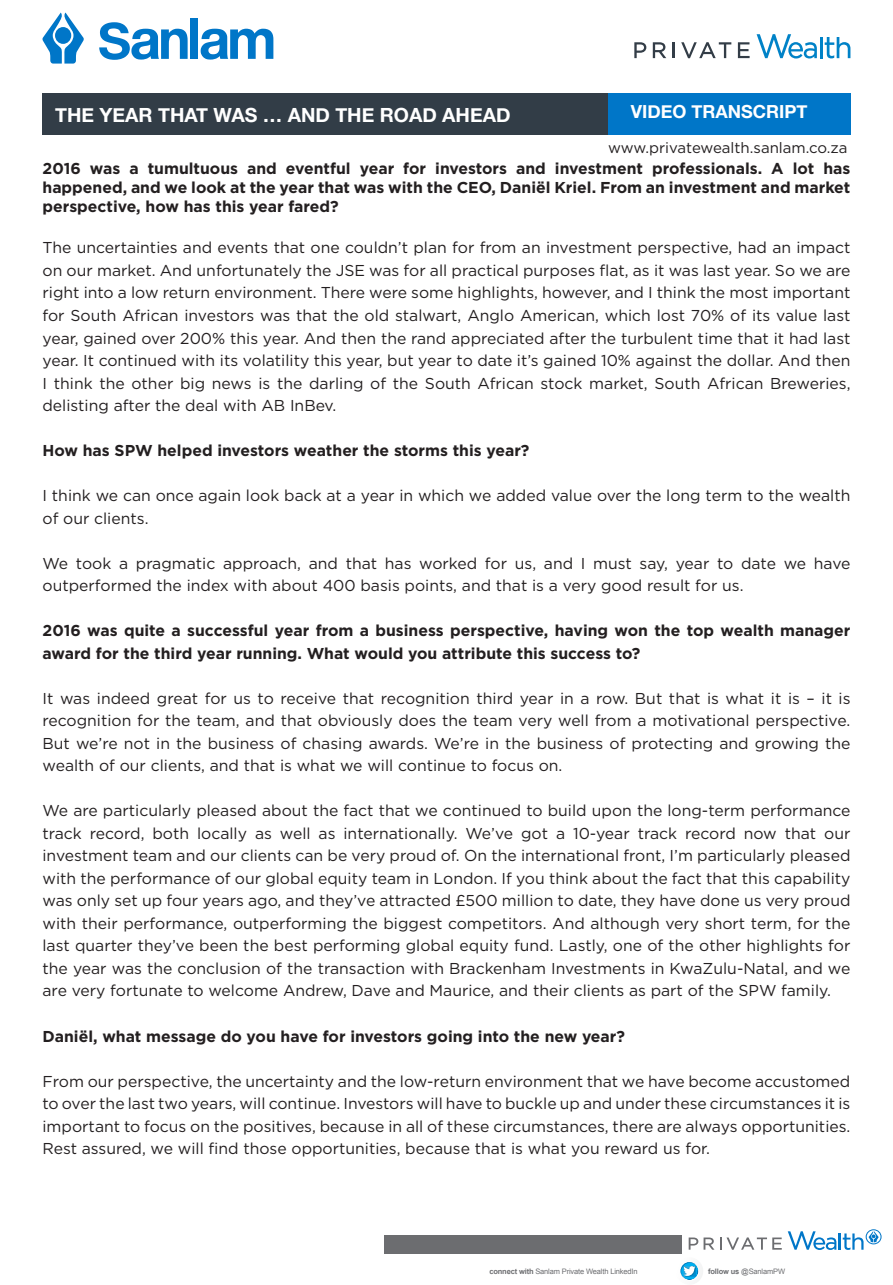
<style>
.page{position:relative;width:893px;height:1285px;background:#fff}
.page>*{position:absolute;margin:0;border:0;box-sizing:border-box;transform-origin:0 0}
.t1{font:700 19.5px "Helvetica Neue";color:#fff}
.t2{font:700 18px "Helvetica Neue";color:#fff}
.t3{font:15.75px/22.5px "Gotham";color:#231f20;text-align:justify}
.t4{font:700 15.75px/18.9px "Gotham";color:#231f20;text-align:justify}
.t5{font:15px "Gotham";color:#231f20}
.t6{font:7.5px "Arial";letter-spacing:-.02em;color:#6c6d70}
.s1{font-weight:700}
</style>
<div class="page">
<svg style="left:201px;top:29px;width:72px;height:31px"></svg>
<svg style="left:99px;top:22px;width:89px;height:38px"></svg>
<div style="left:191px;top:18px;width:7px;height:41px;background:#0076c8"></div>
<svg style="left:43px;top:13px;width:41px;height:51px"></svg>
<div style="left:55px;top:27px;width:16px;height:17px;background:#0076c8;border-radius:50%"></div>
<div style="left:43px;top:93px;width:565px;height:42px;background:#323d47"></div>
<div style="left:608px;top:93px;width:242px;height:42px;background:#0076c8"></div>
<svg style="left:757px;top:34px;width:60px;height:24px"></svg>
<hr style="left:820px;top:37px;width:3px;height:21px;background:#0082c7">
<svg style="left:825px;top:37px;width:25px;height:21px"></svg>
<svg style="left:634px;top:42px;width:12px;height:16px"></svg>
<svg style="left:653px;top:42px;width:13px;height:16px"></svg>
<svg style="left:673px;top:42px;width:2px;height:16px"></svg>
<svg style="left:681px;top:42px;width:50px;height:16px"></svg>
<svg style="left:738px;top:42px;width:12px;height:16px"></svg>
<div style="left:384px;top:1234px;width:297px;height:19px;background:#6c6d70"></div>
<svg style="left:680px;top:1262px;width:23px;height:20px"></svg>
<svg style="left:681px;top:1262px;width:18px;height:18px"></svg>
<svg style="left:689px;top:1237px;width:9px;height:12px"></svg>
<svg style="left:704px;top:1237px;width:78px;height:12px"></svg>
<svg style="left:788px;top:1229px;width:93px;height:20px"></svg>
<p class="t1" style="left:55px;top:103px;width:457px">THE YEAR THAT WAS … AND THE ROAD AHEAD</p>
<p class="t2" style="left:631px;top:101px;width:178px">VIDEO TRANSCRIPT</p>
<p class="t5" style="left:608px;top:138px;width:241px">www.privatewealth.sanlam.co.za</p>
<p class="t4" style="left:43px;top:159px;width:809px">2016 was a tumultuous and eventful year for investors and investment professionals. A lot has happened, and we look at the year that was with the CEO, Daniël Kriel. From an investment and market perspective, how has this year fared?</p>
<p class="t3" style="left:43px;top:236px;width:809px">The uncertainties and events that one couldn’t plan for from an investment perspective, had an impact on our market. And unfortunately the JSE was for all practical purposes flat, as it was last year. So we are right into a low return environment. There were some highlights, however, and I think the most important for South African investors was that the old stalwart, Anglo American, which lost 70% of its value last year, gained over 200% this year. And then the rand appreciated after the turbulent time that it had last year. It continued with its volatility this year, but year to date it’s gained 10% against the dollar. And then I think the other big news is the darling of the South African stock market, South African Breweries, delisting after the deal with AB InBev.</p>
<p class="t4" style="left:43px;top:441px;width:488px">How has SPW helped investors weather the storms this year?</p>
<p class="t3" style="left:43px;top:484px;width:809px">I think we can once again look back at a year in which we added value over the long term to the wealth of our clients.</p>
<p class="t3" style="left:43px;top:551px;width:809px">We took a pragmatic approach, and that has worked for us, and I must say, year to date we have outperformed the index with about 400 basis points, and that is a very good result for us.</p>
<p class="t4" style="left:43px;top:619px;width:809px;line-height:22.5px">2016 was quite a successful year from a business perspective, having won the top wealth manager award for the third year running. What would you attribute this success to?</p>
<p class="t3" style="left:43px;top:686px;width:810px">It was indeed great for us to receive that recognition third year in a row. But that is what it is – it is recognition for the team, and that obviously does the team very well from a motivational perspective.<br>But we’re not in the business of chasing awards. We’re in the business of protecting and growing the wealth of our clients, and that is what we will continue to focus on.</p>
<p class="t3" style="left:43px;top:799px;width:809px">We are particularly pleased about the fact that we continued to build upon the long-term performance track record, both locally as well as internationally. We’ve got a 10-year track record now that our investment team and our clients can be very proud of. On the international front, I’m particularly pleased with the performance of our global equity team in London. If you think about the fact that this capability was only set up four years ago, and they’ve attracted £500 million to date, they have done us very proud with their performance, outperforming the biggest competitors. And although very short term, for the last quarter they’ve been the best performing global equity fund. Lastly, one of the other highlights for the year was the conclusion of the transaction with Brackenham Investments in KwaZulu-Natal, and we are very fortunate to welcome Andrew, Dave and Maurice, and their clients as part of the SPW family.</p>
<p class="t4" style="left:43px;top:1026px;width:584px">Daniël, what message do you have for investors going into the new year?</p>
<p class="t3" style="left:43px;top:1069px;width:809px">From our perspective, the uncertainty and the low-return environment that we have become accustomed to over the last two years, will continue. Investors will have to buckle up and under these circumstances it is important to focus on the positives, because in all of these circumstances, there are always opportunities.<br>Rest assured, we will find those opportunities, because that is what you reward us for.</p>
<p class="t6" style="left:489px;top:1266px;width:150px"><span class="s1">connect with</span> Sanlam Private Wealth LinkedIn</p>
<p class="t6" style="left:708px;top:1266px;width:79px"><span class="s1">follow us</span> @SanlamPW</p>
</div>
